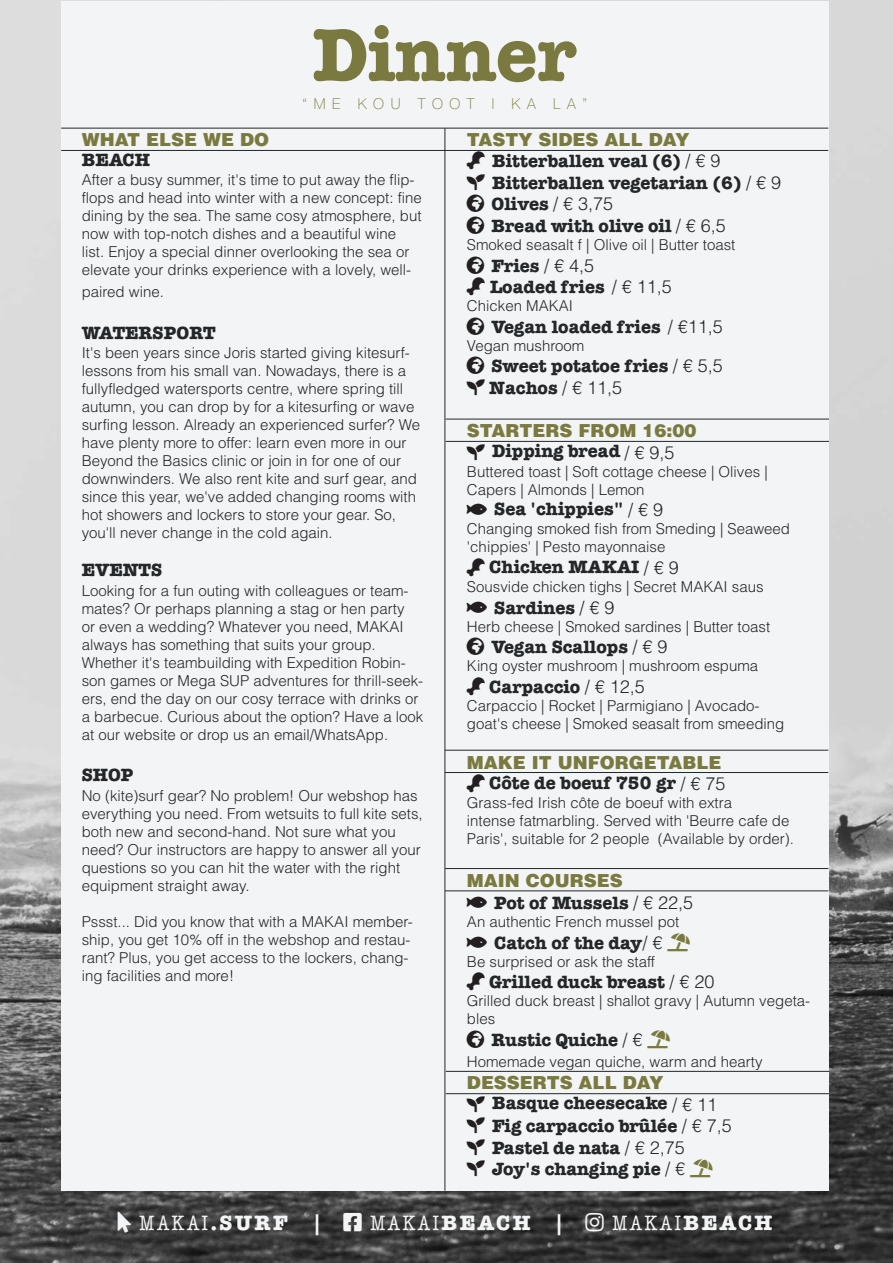
<style>
.page{position:relative;width:893px;height:1263px;background:#fff}
.page>*{position:absolute;margin:0;border:0;box-sizing:border-box;transform-origin:0 0}
.t1{font:700 75px "American Typewriter Std";color:#7a7a40}
.t2{font:700 21px "American Typewriter Std";letter-spacing:.11em;color:#f3f4f5}
.t3{font:condensed 21px "American Typewriter Std";letter-spacing:.11em;color:#f3f4f5}
.t4{font:700 18px "American Typewriter Std";color:#242729}
.t5{font:900 18px "Helvetica LT Std";color:#7a7a40}
.t6{font:300 15px/18px "Helvetica LT Std";color:#242729}
.t7{font:100 15px "Helvetica Neue LT Std";letter-spacing:.45em;color:#7a7a40}
.s1{color:#231f20}
.s2{font-family:"Helvetica LT Std";font-weight:300}
.s3{font-weight:400;font-stretch:condensed}
.s4{font-weight:700;font-stretch:normal}
</style>
<div class="page">
<img style="left:0;top:0;width:893px;height:1263px">
<div style="left:61px;top:1px;width:768px;height:1190px;background:#f3f4f5"></div>
<hr style="left:61px;top:128px;width:767px;height:1px;background:#242729">
<hr style="left:445px;top:750px;width:383px;height:1px;background:#242729">
<hr style="left:445px;top:128px;width:1px;height:1063px;background:#242729">
<hr style="left:61px;top:150px;width:767px;height:1px;background:#242729">
<hr style="left:445px;top:772px;width:383px;height:1px;background:#242729">
<hr style="left:446px;top:419px;width:383px;height:1px;background:#242729">
<hr style="left:446px;top:441px;width:383px;height:1px;background:#242729">
<hr style="left:446px;top:1071px;width:383px;height:1px;background:#242729">
<hr style="left:446px;top:1093px;width:383px;height:1px;background:#242729">
<hr style="left:445px;top:868px;width:383px;height:1px;background:#242729">
<hr style="left:445px;top:891px;width:383px;height:1px;background:#242729">
<svg style="left:118px;top:1212px;width:13px;height:21px"></svg>
<svg style="left:344px;top:1213px;width:18px;height:18px"></svg>
<svg style="left:585px;top:1213px;width:19px;height:19px"></svg>
<svg style="left:444px;top:249px;width:2px;height:97px"></svg>
<svg style="left:444px;top:418px;width:41px;height:45px"></svg>
<h1 class="t1" style="left:313px;top:11px;width:265px">Dinner</h1>
<p class="t7" style="left:303px;top:95px;width:286px">“ME KOU TOOT I KA LA”</p>
<p class="t5" style="left:82px;top:127px;width:189px">WHAT ELSE WE DO</p>
<p class="t4" style="left:82px;top:149px;width:70px">BEACH</p>
<p class="t6" style="left:82px;top:171px;width:342px">After a busy summer, it's time to put away the flip&shy;flops and head into winter with a new concept: fine dining by the sea. The same cosy atmosphere, but now with top-notch dishes and a beautiful wine list. Enjoy a special dinner overlooking the sea or elevate your drinks experience with a lovely, well-</p>
<p class="t6" style="left:82px;top:282px;width:84px">paired wine.</p>
<p class="t4" style="left:82px;top:322px;width:135px">WATERSPORT</p>
<p class="t6" style="left:82px;top:344px;width:340px">It's been years since Joris started giving kitesurf&shy;lessons from his small van. Nowadays, there is a fullyfledged watersports centre, where spring till autumn, you can drop by for a kitesurfing or wave surfing lesson. Already an experienced surfer? We have plenty more to offer: learn even more in our Beyond the Basics clinic or join in for one of our downwinders. We also rent kite and surf gear, and since this year, we've added changing rooms with hot showers and lockers to store your gear. So, you'll never change in the cold again.</p>
<p class="t4" style="left:82px;top:559px;width:82px">EVENTS</p>
<p class="t6" style="left:82px;top:581px;width:343px">Looking for a fun outing with colleagues or team&shy;mates? Or perhaps planning a stag or hen party<br>or even a wedding? Whatever you need, MAKAI always has something that suits your group.<br>Whether it's teambuilding with Expedition Robin&shy;son games or Mega SUP adventures for thrill-seek&shy;ers, end the day on our cosy terrace with drinks or a barbecue. Curious about the option? Have a look at our website or drop us an email/WhatsApp.</p>
<p class="t4" style="left:82px;top:765px;width:53px">SHOP</p>
<p class="t6" style="left:82px;top:786px;width:342px">No (kite)surf gear? No problem! Our webshop has everything you need. From wetsuits to full kite sets, both new and second-hand. Not sure what you need? Our instructors are happy to answer all your questions so you can hit the water with the right equipment straight away.</p>
<p class="t6" style="left:82px;top:912px;width:332px">Pssst... Did you know that with a MAKAI member&shy;ship, you get 10% off in the webshop and restau&shy;rant? Plus, you get access to the lockers, chang&shy;ing facilities and more!</p>
<p class="t5" style="left:467px;top:127px;width:224px">TASTY SIDES ALL DAY</p>
<p class="t4" style="left:467px;top:150px;width:255px"><span class="s1">◆▲▼▼</span> Bitterballen veal (6) <span class="s2">/ € 9</span></p>
<p class="t4" style="left:467px;top:172px;width:316px"><span class="s1">▲●■</span> Bitterballen vegetarian (6) <span class="s2">/ € 9</span></p>
<p class="t4" style="left:467px;top:194px;width:148px"><span class="s1">●□</span> Olives <span class="s2">/ € 3,75</span></p>
<p class="t4" style="left:467px;top:215px;width:260px"><span class="s1">●□</span> Bread with olive oil <span class="s2">/ € 6,5</span></p>
<p class="t6" style="left:467px;top:236px;width:270px">Smoked seasalt f | Olive oil | Butter toast</p>
<p class="t4" style="left:467px;top:255px;width:129px"><span class="s1">●□</span> Fries <span class="s2">/ € 4,5</span></p>
<p class="t4" style="left:467px;top:276px;width:206px"><span class="s1">◆▲▼▼</span> Loaded fries <span class="s2">/ € 11,5</span></p>
<p class="t6" style="left:467px;top:297px;width:107px">Chicken MAKAI</p>
<p class="t4" style="left:467px;top:316px;width:257px"><span class="s1">●□</span> Vegan loaded fries <span class="s2">/ €11,5</span></p>
<p class="t6" style="left:467px;top:336px;width:119px">Vegan mushroom</p>
<p class="t4" style="left:467px;top:356px;width:257px"><span class="s1">●□</span> Sweet potatoe fries <span class="s2">/ € 5,5</span></p>
<p class="t4" style="left:467px;top:377px;width:157px"><span class="s1">▲●■</span> Nachos <span class="s2">/ € 11,5</span></p>
<p class="t5" style="left:467px;top:419px;width:231px">STARTERS FROM 16:00</p>
<p class="t4" style="left:467px;top:441px;width:209px"><span class="s1">▲●■</span> Dipping bread <span class="s2">/ € 9,5</span></p>
<p class="t6" style="left:467px;top:462px;width:302px">Buttered toast | Soft cottage cheese | Olives |<br>Capers | Almonds | Lemon</p>
<p class="t4" style="left:467px;top:498px;width:198px"><span class="s1">▲</span> Sea 'chippies" <span class="s2">/ € 9</span></p>
<p class="t6" style="left:467px;top:520px;width:325px">Changing smoked fish from Smeding | Seaweed 'chippies' | Pesto mayonnaise</p>
<p class="t4" style="left:467px;top:556px;width:213px"><span class="s1">◆▲▼▼</span> Chicken MAKAI <span class="s2">/ € 9</span></p>
<p class="t6" style="left:467px;top:578px;width:298px">Sousvide chicken tighs | Secret MAKAI saus</p>
<p class="t4" style="left:467px;top:597px;width:149px"><span class="s1">▲</span> Sardines <span class="s2">/ € 9</span></p>
<p class="t6" style="left:467px;top:617px;width:305px">Herb cheese | Smoked sardines | Butter toast</p>
<p class="t4" style="left:467px;top:636px;width:202px"><span class="s1">●□</span> Vegan Scallops <span class="s2">/ € 9</span></p>
<p class="t6" style="left:467px;top:657px;width:293px">King oyster mushroom | mushroom espuma</p>
<p class="t4" style="left:467px;top:676px;width:179px"><span class="s1">◆▲▼▼</span> Carpaccio <span class="s2">/ € 12,5</span></p>
<p class="t6" style="left:467px;top:696px;width:319px">Carpaccio | Rocket | Parmigiano | Avocado&shy;goat's cheese | Smoked seasalt from smeeding</p>
<p class="t5" style="left:467px;top:750px;width:256px">MAKE IT UNFORGETABLE</p>
<p class="t4" style="left:467px;top:772px;width:260px"><span class="s1">◆▲▼▼</span> Côte de boeuf 750 gr <span class="s2">/ € 75</span></p>
<p class="t6" style="left:467px;top:794px;width:329px">Grass-fed Irish côte de boeuf with extra<br>intense fatmarbling. Served with 'Beurre cafe de<br>Paris', suitable for 2 people (Available by order).</p>
<p class="t5" style="left:467px;top:869px;width:157px">MAIN COURSES</p>
<p class="t4" style="left:467px;top:892px;width:228px"><span class="s1">▲</span> Pot of Mussels <span class="s2">/ € 22,5</span></p>
<p class="t6" style="left:467px;top:912px;width:214px">An authentic French mussel pot</p>
<p class="t4" style="left:467px;top:932px;width:197px"><span class="s1">▲</span> Catch of the day<span class="s2">/ €</span></p>
<p class="t6" style="left:467px;top:952px;width:190px">Be surprised or ask the staff</p>
<p class="t4" style="left:467px;top:971px;width:249px"><span class="s1">◆▲▼▼</span> Grilled duck breast <span class="s2">/ € 20</span></p>
<p class="t6" style="left:467px;top:992px;width:345px">Grilled duck breast | shallot gravy | Autumn vegeta&shy;bles</p>
<p class="t4" style="left:467px;top:1029px;width:177px"><span class="s1">●□</span> Rustic Quiche <span class="s2">/ €</span></p>
<p class="t6" style="left:467px;top:1053px;width:297px">Homemade vegan quiche, warm and hearty</p>
<p class="t5" style="left:467px;top:1071px;width:198px">DESSERTS ALL DAY</p>
<p class="t4" style="left:467px;top:1092px;width:252px"><span class="s1">▲●■</span> Basque cheesecake <span class="s2">/ € 11</span></p>
<p class="t4" style="left:467px;top:1115px;width:266px"><span class="s1">▲●■</span> Fig carpaccio brûlée <span class="s2">/ € 7,5</span></p>
<p class="t4" style="left:467px;top:1137px;width:219px"><span class="s1">▲●■</span> Pastel de nata <span class="s2">/ € 2,75</span></p>
<p class="t4" style="left:467px;top:1158px;width:220px"><span class="s1">▲●■</span> Joy's changing pie <span class="s2">/ €</span></p>
<h2 class="t2" style="left:139px;top:1211px;width:186px"><span class="s3">MAKAI</span>.SURF |</h2>
<h2 class="t2" style="left:370px;top:1211px;width:197px"><span class="s3">MAKAI</span>BEACH |</h2>
<h2 class="t3" style="left:612px;top:1212px;width:162px">MAKAI<span class="s4">BEACH</span></h2>
</div>
